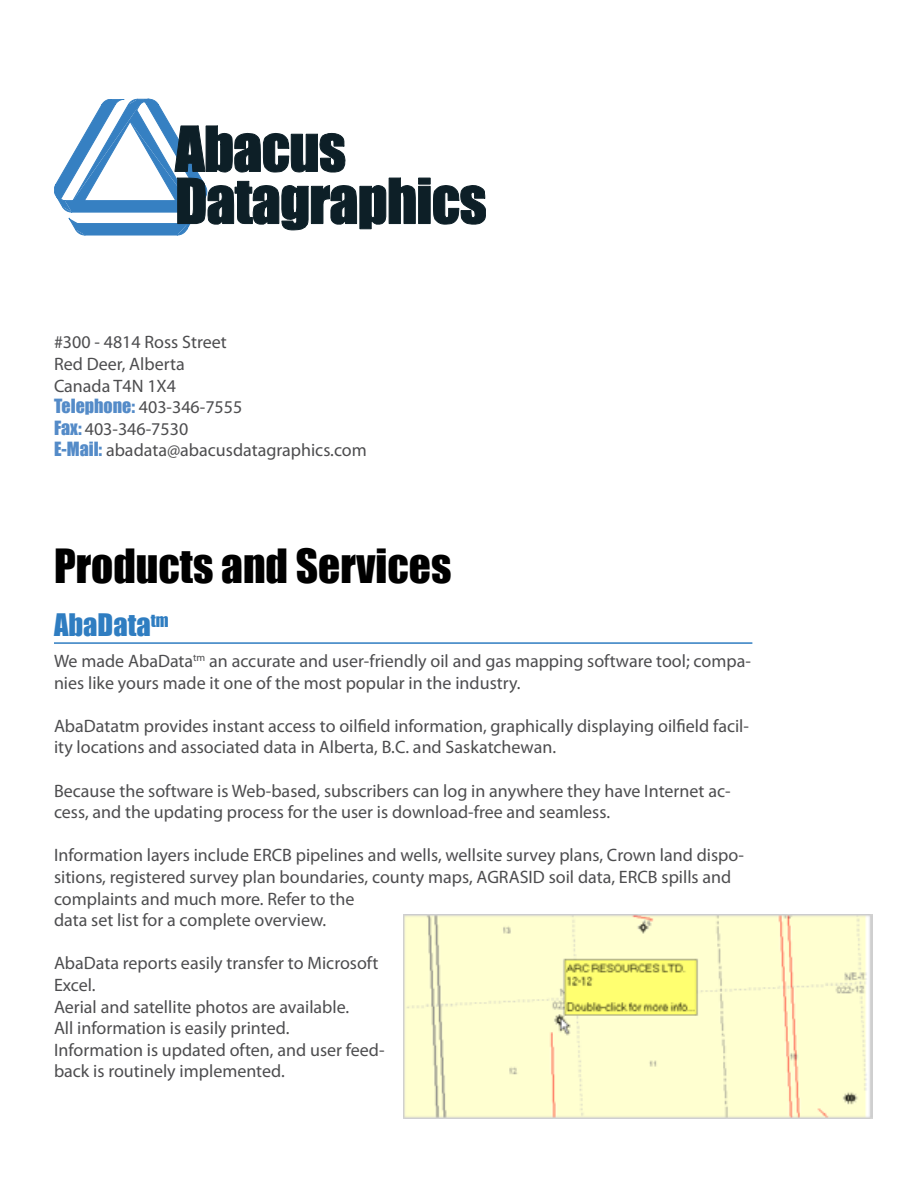
<style>
.page{position:relative;width:918px;height:1188px;background:#fff}
.page>*{position:absolute;margin:0;border:0;box-sizing:border-box;transform-origin:0 0}
.t1{font:43.35px "Impact";color:#000}
.t2{font:28.5px "Impact";color:#2f7dc1}
.t3{font:18px/21.6px "Myriad Pro";color:#4d4d4f}
.s1{font-family:"Impact";color:#548bc8}
</style>
<div class="page">
<div style="left:418px;top:178px;width:12px;height:6px;background:#0d1f27"></div>
<div style="left:418px;top:186px;width:12px;height:38px;background:#0d1f27;border:1px solid #0d1f27"></div>
<svg style="left:433px;top:185px;width:53px;height:40px"></svg>
<svg style="left:54px;top:99px;width:362px;height:136px"></svg>
<hr style="left:54px;top:642px;width:698px;height:2px;background:#2f7dc1">
<img style="left:403px;top:914px;width:470px;height:205px">
<p class="t3" style="left:54px;top:331px;width:314px">#300 - 4814 Ross Street<br>Red Deer, Alberta<br>Canada T4N 1X4<br><span class="s1">Telephone:</span> 403-346-7555<br><span class="s1">Fax:</span> 403-346-7530<br><span class="s1">E-Mail:</span> abadata@abacusdatagraphics.com</p>
<h1 class="t1" style="left:54px;top:533px;width:399px">Products and Services</h1>
<h2 class="t2" style="left:54px;top:603px;width:116px">AbaData<sup>tm</sup></h2>
<p class="t3" style="left:54px;top:650px;width:698px">We made AbaData<sup>tm</sup> an accurate and user-friendly oil and gas mapping software tool; compa&shy;nies like yours made it one of the most popular in the industry.</p>
<p class="t3" style="left:54px;top:715px;width:697px">AbaDatatm provides instant access to oilfield information, graphically displaying oilfield facil&shy;ity locations and associated data in Alberta, B.C. and Saskatchewan.</p>
<p class="t3" style="left:54px;top:779px;width:678px">Because the software is Web-based, subscribers can log in anywhere they have Internet ac&shy;cess, and the updating process for the user is download-free and seamless.</p>
<p class="t3" style="left:54px;top:844px;width:692px">Information layers include ERCB pipelines and wells, wellsite survey plans, Crown land dispo&shy;sitions, registered survey plan boundaries, county maps, AGRASID soil data, ERCB spills and complaints and much more. Refer to the<br>data set list for a complete overview.</p>
<p class="t3" style="left:54px;top:952px;width:332px">AbaData reports easily transfer to Microsoft Excel.<br>Aerial and satellite photos are available.<br>All information is easily printed.<br>Information is updated often, and user feed&shy;back is routinely implemented.</p>
</div>
